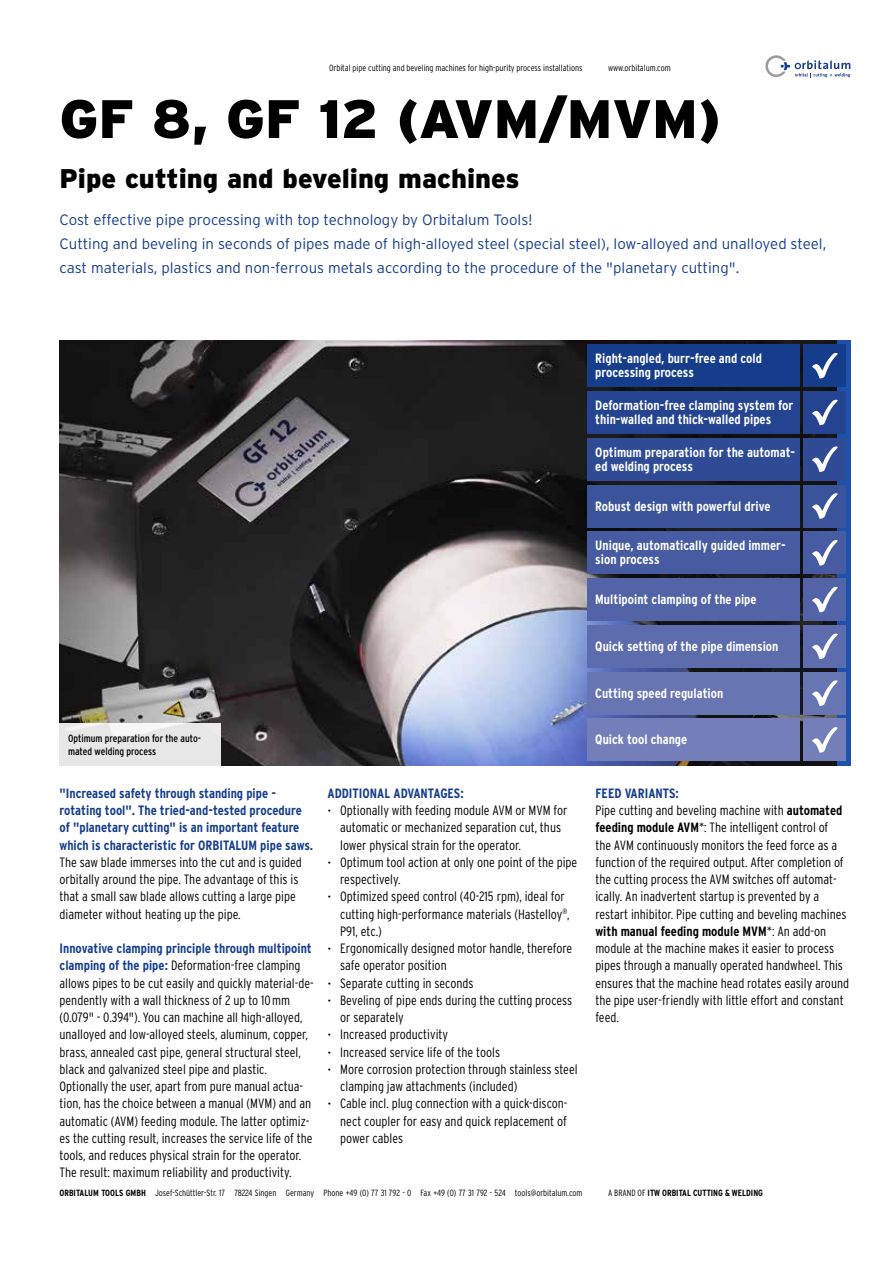
<style>
.page{position:relative;width:893px;height:1263px;background:#fff}
.page>*{position:absolute;margin:0;border:0;box-sizing:border-box;transform-origin:0 0}
.t1{font:900 54px "Interstate";color:#000}
.t2{font:900 27px "Interstate";color:#000}
.t3{font:300 15px/24px "Interstate";color:#153d8c}
.t4{font:300 condensed 13.5px/17.2px "Interstate";color:#000}
.t5{font:700 condensed 13.5px/14.2px "Interstate";color:#fff}
.t6{font:700 condensed 13.5px/17.2px "Interstate";color:#153d8c}
.t7{font:condensed 10.5px/12.6px "Interstate";color:#000}
.t8{font:300 condensed 9px "Interstate";color:#000}
.t9{font:700 condensed 9px "Interstate";color:#000}
.s1{font-weight:700;color:#153d8c}
.s2{font-size:12px}
.s3{font-weight:700}
.s4{font-weight:300}
</style>
<div class="page">
<svg style="left:765px;top:55px;width:85px;height:22px"></svg>
<img style="left:60px;top:340px;width:777px;height:425px">
<div style="left:60px;top:723px;width:161px;height:42px;background:linear-gradient(to bottom,#edecec,#e5e5e5)"></div>
<div style="left:587px;top:344px;width:212px;height:43px;background:#153d8c"></div>
<div style="left:587px;top:391px;width:212px;height:43px;background:#244491"></div>
<div style="left:587px;top:438px;width:212px;height:42px;background:#304b96"></div>
<div style="left:587px;top:485px;width:212px;height:42px;background:#3b539b"></div>
<div style="left:587px;top:531px;width:212px;height:43px;background:#465ba1"></div>
<div style="left:587px;top:578px;width:212px;height:43px;background:#5263a7"></div>
<div style="left:587px;top:625px;width:212px;height:43px;background:#5d6cad"></div>
<div style="left:587px;top:672px;width:212px;height:42px;background:#6875b3"></div>
<div style="left:804px;top:344px;width:42px;height:43px;background:#153d8c"></div>
<svg style="left:812px;top:353px;width:26px;height:26px"></svg>
<div style="left:804px;top:391px;width:42px;height:43px;background:#244491"></div>
<svg style="left:812px;top:399px;width:26px;height:26px"></svg>
<div style="left:804px;top:438px;width:42px;height:42px;background:#304b96"></div>
<svg style="left:812px;top:446px;width:26px;height:26px"></svg>
<div style="left:804px;top:485px;width:42px;height:42px;background:#3b539b"></div>
<svg style="left:812px;top:493px;width:26px;height:26px"></svg>
<div style="left:804px;top:531px;width:42px;height:43px;background:#465ba1"></div>
<svg style="left:812px;top:540px;width:26px;height:26px"></svg>
<div style="left:804px;top:578px;width:42px;height:43px;background:#5263a7"></div>
<svg style="left:812px;top:586px;width:26px;height:27px"></svg>
<div style="left:804px;top:625px;width:42px;height:43px;background:#5d6cad"></div>
<svg style="left:812px;top:633px;width:26px;height:26px"></svg>
<div style="left:804px;top:672px;width:42px;height:42px;background:#6875b3"></div>
<svg style="left:812px;top:680px;width:26px;height:26px"></svg>
<div style="left:587px;top:719px;width:212px;height:42px;background:#747eb9"></div>
<div style="left:804px;top:719px;width:42px;height:42px;background:#747eb9"></div>
<svg style="left:812px;top:727px;width:26px;height:26px"></svg>
<p class="t8" style="left:329px;top:63px;width:255px">Orbital pipe cutting and beveling machines for high-purity process installations</p>
<p class="t8" style="left:608px;top:63px;width:64px">www.orbitalum.com</p>
<h1 class="t1" style="left:60px;top:88px;width:663px">GF 8, GF 12 (AVM/MVM)</h1>
<h2 class="t2" style="left:60px;top:163px;width:462px">Pipe cutting and beveling machines</h2>
<p class="t3" style="left:60px;top:208px;width:768px">Cost effective pipe processing with top technology by Orbitalum Tools!<br>Cutting and beveling in seconds of pipes made of high-alloyed steel (special steel), low-alloyed and unalloyed steel, cast materials, plastics and non-ferrous metals according to the procedure of the "planetary cutting".</p>
<p class="t7" style="left:68px;top:732px;width:134px">Optimum preparation for the auto&shy;mated welding process</p>
<p class="t6" style="left:60px;top:784px;width:255px">"Increased safety through standing pipe - rotating tool". The tried-and-tested procedure of "planetary cutting" is an important feature which is characteristic for ORBITALUM pipe saws.</p>
<p class="t4" style="left:60px;top:853px;width:244px">The saw blade immerses into the cut and is guided orbitally around the pipe. The advantage of this is that a small saw blade allows cutting a large pipe diameter without heating up the pipe.</p>
<p class="t4" style="left:60px;top:939px;width:256px"><span class="s1">Innovative clamping principle through multipoint clamping of the pipe:</span> Deformation-free clamping allows pipes to be cut easily and quickly material-de&shy;pendently with a wall thickness of 2 up to 10 mm (0.079" - 0.394"). You can machine all high-alloyed, unalloyed and low-alloyed steels, aluminum, copper, brass, annealed cast pipe, general structural steel, black and galvanized steel pipe and plastic.<br>Optionally the user, apart from pure manual actua&shy;tion, has the choice between a manual (MVM) and an automatic (AVM) feeding module. The latter optimiz&shy;es the cutting result, increases the service life of the tools, and reduces physical strain for the operator.<br>The result: maximum reliability and productivity.</p>
<p class="t6" style="left:327px;top:784px;width:138px">ADDITIONAL ADVANTAGES:</p>
<p class="t4" style="left:340px;top:802px;width:229px;text-indent:-13px"><span class="s2">•</span> Optionally with feeding module AVM or MVM for automatic or mechanized separation cut, thus lower physical strain for the operator.</p>
<p class="t4" style="left:340px;top:853px;width:239px;text-indent:-13px"><span class="s2">•</span> Optimum tool action at only one point of the pipe respectively.</p>
<p class="t4" style="left:340px;top:888px;width:231px;text-indent:-13px"><span class="s2">•</span> Optimized speed control (40-215 rpm), ideal for cutting high-performance materials (Hastelloy<sup>®</sup>,<br>P91, etc.)</p>
<p class="t4" style="left:340px;top:940px;width:234px;text-indent:-13px"><span class="s2">•</span> Ergonomically designed motor handle, therefore safe operator position</p>
<p class="t4" style="left:327px;top:974px;width:148px"><span class="s2">•</span> Separate cutting in seconds</p>
<p class="t4" style="left:340px;top:991px;width:234px;text-indent:-13px"><span class="s2">•</span> Beveling of pipe ends during the cutting process or separately</p>
<p class="t4" style="left:327px;top:1026px;width:122px"><span class="s2">•</span> Increased productivity</p>
<p class="t4" style="left:327px;top:1043px;width:174px"><span class="s2">•</span> Increased service life of the tools</p>
<p class="t4" style="left:340px;top:1060px;width:239px;text-indent:-13px"><span class="s2">•</span> More corrosion protection through stainless steel clamping jaw attachments (included)</p>
<p class="t4" style="left:340px;top:1095px;width:229px;text-align:justify;text-indent:-13px"><span class="s2">•</span> Cable incl. plug connection with a quick-discon&shy;nect coupler for easy and quick replacement of power cables</p>
<p class="t8" style="left:60px;top:1188px;width:525px"><span class="s3">ORBITALUM TOOLS GMBH</span> Josef-Schüttler-Str. 17 78224 Singen Germany Phone +49 (0) 77 31 792 - 0 Fax +49 (0) 77 31 792 - 524 tools@orbitalum.com</p>
<p class="t5" style="left:595px;top:351px;width:168px">Right-angled, burr-free and cold processing process</p>
<p class="t5" style="left:595px;top:398px;width:199px">Deformation-free clamping system for thin-walled and thick-walled pipes</p>
<p class="t5" style="left:595px;top:445px;width:201px">Optimum preparation for the automat&shy;ed welding process</p>
<p class="t5" style="left:595px;top:499px;width:177px">Robust design with powerful drive</p>
<p class="t5" style="left:595px;top:538px;width:192px">Unique, automatically guided immer&shy;sion process</p>
<p class="t5" style="left:595px;top:592px;width:163px">Multipoint clamping of the pipe</p>
<p class="t5" style="left:595px;top:639px;width:185px">Quick setting of the pipe dimension</p>
<p class="t5" style="left:595px;top:686px;width:130px">Cutting speed regulation</p>
<p class="t5" style="left:595px;top:732px;width:94px">Quick tool change</p>
<p class="t4" style="left:595px;top:784px;width:255px"><span class="s1">FEED VARIANTS:<br></span>Pipe cutting and beveling machine with <span class="s3">automated feeding module AVM</span>*: The intelligent control of<br>the AVM continuously monitors the feed force as a function of the required output. After completion of the cutting process the AVM switches off automat&shy;ically. An inadvertent startup is prevented by a restart inhibitor. Pipe cutting and beveling machines <span class="s3">with manual feeding module MVM</span>*: An add-on module at the machine makes it easier to process pipes through a manually operated handwheel. This ensures that the machine head rotates easily around the pipe user-friendly with little effort and constant feed.</p>
<p class="t9" style="left:608px;top:1188px;width:156px"><span class="s4">A BRAND OF</span> ITW ORBITAL CUTTING &amp; WELDING</p>
</div>
